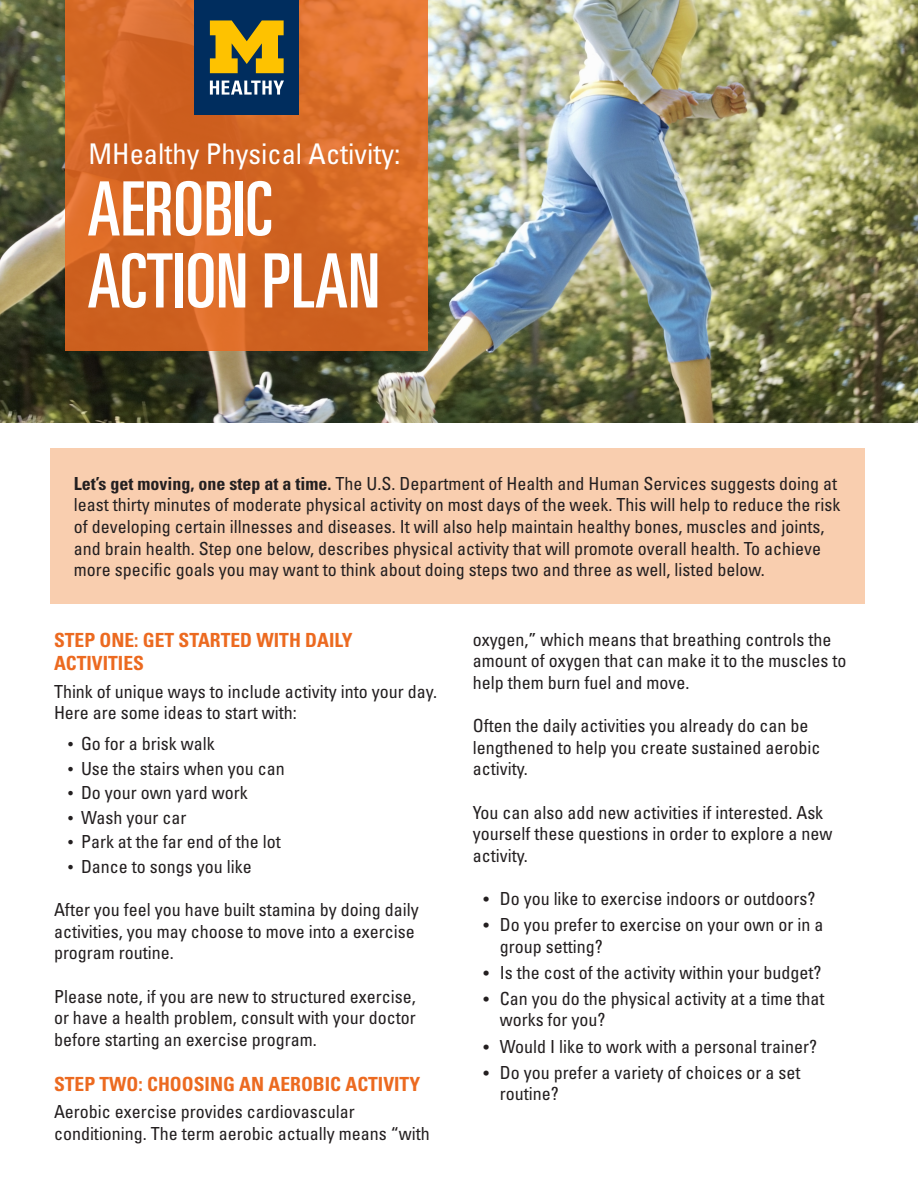
<style>
.page{position:relative;width:918px;height:1188px;background:#fff}
.page>*{position:absolute;margin:0;border:0;box-sizing:border-box;transform-origin:0 0}
.t1{font:ultra-condensed 75px "Univers LT Std";color:#fff}
.t2{font:condensed 28.5px "Univers LT Std";color:#fff}
.t3{font:700 condensed 19.5px/23.4px "Univers LT Std";color:#ec6a20}
.t4{font:condensed 18px/21.6px "Univers LT Std";color:#231f20}
.s1{font-weight:700}
.s2{font-family:"Times New Roman";font-stretch:normal}
.s3{font-family:"Times";font-stretch:normal}
</style>
<div class="page">
<img style="left:0;top:0;width:918px;height:423px">
<svg style="left:65px;top:0;width:363px;height:351px;background:#d66826"></svg>
<div style="left:195px;top:0;width:104px;height:115px;background:#002d5e"></div>
<svg style="left:210px;top:81px;width:74px;height:14px"></svg>
<svg style="left:210px;top:20px;width:74px;height:53px"></svg>
<div style="left:50px;top:448px;width:814px;height:155px;background:#f9ceaf"></div>
<p class="t2" style="left:89px;top:136px;width:313px">MHealthy Physical Activity:</p>
<p class="t1" style="left:87px;top:166px;width:186px">AEROBIC</p>
<p class="t1" style="left:87px;top:238px;width:294px">ACTION PLAN</p>
<p class="t4" style="left:74px;top:472px;width:768px"><span class="s1">Let’s get moving, one step at a time.</span> The U.S. Department of Health and Human Services suggests doing at least thirty minutes of moderate physical activity on most days of the week. This will help to reduce the risk of developing certain illnesses and diseases. It will also help maintain healthy bones, muscles and joints, and brain health. Step one below, describes physical activity that will promote overall health. To achieve more specific goals you may want to think about doing steps two and three as well, listed below.</p>
<p class="t3" style="left:54px;top:628px;width:300px">STEP ONE: GET STARTED WITH DAILY<br>ACTIVITIES</p>
<p class="t4" style="left:54px;top:680px;width:385px">Think of unique ways to include activity into your day.<br>Here are some ideas to start with:</p>
<p class="t4" style="left:68px;top:733px;width:149px"><span class="s2">•</span> Go for a brisk walk</p>
<p class="t4" style="left:68px;top:757px;width:219px"><span class="s2">•</span> Use the stairs when you can</p>
<p class="t4" style="left:68px;top:782px;width:182px"><span class="s2">•</span> Do your own yard work</p>
<p class="t4" style="left:68px;top:806px;width:120px"><span class="s2">•</span> Wash your car</p>
<p class="t4" style="left:68px;top:831px;width:215px"><span class="s2">•</span> Park at the far end of the lot</p>
<p class="t4" style="left:68px;top:856px;width:186px"><span class="s2">•</span> Dance to songs you like</p>
<p class="t4" style="left:54px;top:899px;width:366px">After you feel you have built stamina by doing daily activities, you may choose to move into a exercise program routine.</p>
<p class="t4" style="left:54px;top:985px;width:363px;text-align:justify">Please note, if you are new to structured exercise, or have a health problem, consult with your doctor before starting an exercise program.</p>
<p class="t3" style="left:54px;top:1072px;width:368px">STEP TWO: CHOOSING AN AEROBIC ACTIVITY</p>
<p class="t4" style="left:54px;top:1101px;width:377px">Aerobic exercise provides cardiovascular conditioning. The term aerobic actually means “with</p>
<p class="t4" style="left:473px;top:628px;width:375px">oxygen,” which means that breathing controls the amount of oxygen that can make it to the muscles to help them burn fuel and move.</p>
<p class="t4" style="left:473px;top:715px;width:349px">Often the daily activities you already do can be lengthened to help you create sustained aerobic activity.</p>
<p class="t4" style="left:473px;top:801px;width:361px">You can also add new activities if interested. Ask yourself these questions in order to explore a new activity.</p>
<p class="t4" style="left:483px;top:887px;width:334px"><span class="s3">•</span> Do you like to exercise indoors or outdoors?</p>
<p class="t4" style="left:500px;top:914px;width:325px;text-indent:-16px"><span class="s3">•</span> Do you prefer to exercise on your own or in a group setting?</p>
<p class="t4" style="left:483px;top:961px;width:340px"><span class="s3">•</span> Is the cost of the activity within your budget?</p>
<p class="t4" style="left:500px;top:987px;width:326px;text-indent:-16px"><span class="s3">•</span> Can you do the physical activity at a time that works for you?</p>
<p class="t4" style="left:483px;top:1035px;width:335px"><span class="s3">•</span> Would I like to work with a personal trainer?</p>
<p class="t4" style="left:500px;top:1061px;width:302px;text-indent:-16px"><span class="s3">•</span> Do you prefer a variety of choices or a set routine?</p>
</div>
